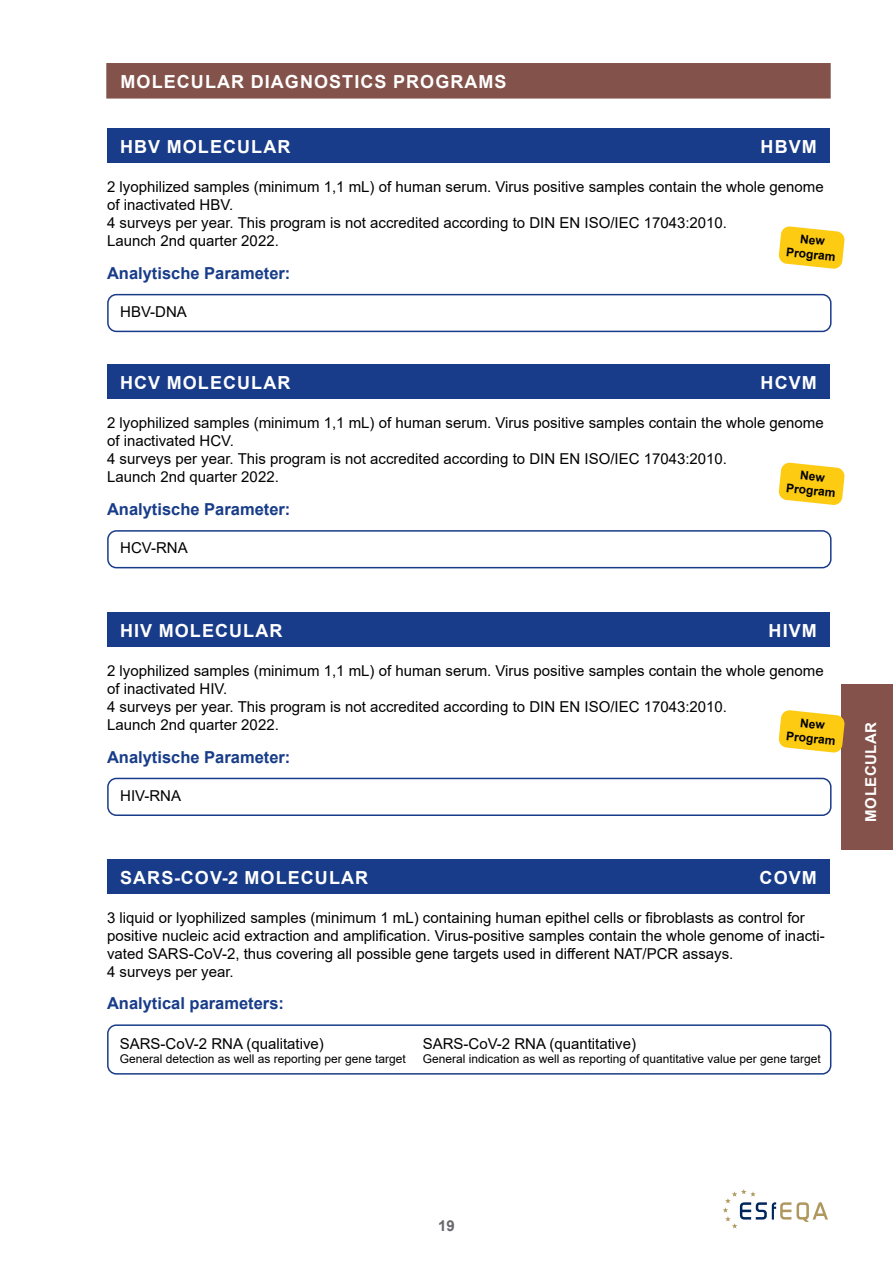
<style>
.page{position:relative;width:893px;height:1263px;background:#fff}
.page>*{position:absolute;margin:0;border:0;box-sizing:border-box;transform-origin:0 0}
.t1{font:700 18px "Arial";letter-spacing:.06em;color:#fff}
.t2{font:700 16.5px "Arial";color:#183c89}
.t3{font:15px/18px "Arial";color:#000}
.t4{font:700 15px "Arial";letter-spacing:.035em;color:#fff}
.t5{font:700 15px "Arial";color:#68676c}
.t6{font:12px "Arial";color:#000}
.t7{font:700 12px/14.4px "Arial";color:#000;text-align:center}
</style>
<div class="page">
<svg style="left:723px;top:1189px;width:105px;height:39px"></svg>
<div style="left:842px;top:684px;width:51px;height:165px;background:#84524a"></div>
<div style="left:107px;top:1024px;width:724px;height:50px;border:2px solid #183c89;border-radius:9px"></div>
<div style="left:107px;top:860px;width:723px;height:34px;background:#183c89"></div>
<div style="left:106px;top:63px;width:725px;height:36px;background:#83524a;border:2px solid #83524a"></div>
<div style="left:107px;top:128px;width:723px;height:34px;background:#183c89"></div>
<div style="left:107px;top:294px;width:724px;height:38px;border:2px solid #183c89;border-radius:9px"></div>
<svg style="left:778px;top:226px;width:67px;height:43px"></svg>
<div style="left:107px;top:364px;width:723px;height:34px;background:#183c89"></div>
<div style="left:107px;top:530px;width:724px;height:38px;border:2px solid #183c89;border-radius:9px"></div>
<svg style="left:778px;top:462px;width:67px;height:43px"></svg>
<div style="left:107px;top:612px;width:723px;height:34px;background:#183c89"></div>
<div style="left:107px;top:778px;width:724px;height:38px;border:2px solid #183c89;border-radius:9px"></div>
<svg style="left:778px;top:710px;width:67px;height:43px"></svg>
<p class="t1" style="left:121px;top:69px;width:388px">MOLECULAR DIAGNOSTICS PROGRAMS</p>
<p class="t1" style="left:120px;top:134px;width:172px">HBV MOLECULAR</p>
<p class="t1" style="left:761px;top:134px;width:58px">HBVM</p>
<p class="t3" style="left:107px;top:178px;width:718px">2 lyophilized samples (minimum 1,1 mL) of human serum. Virus positive samples contain the whole genome of inactivated HBV.<br>4 surveys per year. This program is not accredited according to DIN EN ISO/IEC 17043:2010.<br>Launch 2nd quarter 2022.</p>
<p class="t2" style="left:107px;top:261px;width:185px">Analytische Parameter:</p>
<p class="t3" style="left:120px;top:302px;width:68px">HBV-DNA</p>
<p class="t7" style="left:789px;top:230px;width:51px;rotate:6deg">New<br>Program</p>
<p class="t1" style="left:120px;top:370px;width:172px">HCV MOLECULAR</p>
<p class="t1" style="left:761px;top:370px;width:58px">HCVM</p>
<p class="t3" style="left:107px;top:414px;width:718px">2 lyophilized samples (minimum 1,1 mL) of human serum. Virus positive samples contain the whole genome of inactivated HCV.<br>4 surveys per year. This program is not accredited according to DIN EN ISO/IEC 17043:2010.<br>Launch 2nd quarter 2022.</p>
<p class="t2" style="left:107px;top:497px;width:185px">Analytische Parameter:</p>
<p class="t3" style="left:120px;top:539px;width:69px">HCV-RNA</p>
<p class="t7" style="left:789px;top:467px;width:51px;rotate:6deg">New<br>Program</p>
<p class="t1" style="left:120px;top:618px;width:164px">HIV MOLECULAR</p>
<p class="t1" style="left:769px;top:618px;width:50px">HIVM</p>
<p class="t3" style="left:107px;top:661px;width:718px">2 lyophilized samples (minimum 1,1 mL) of human serum. Virus positive samples contain the whole genome of inactivated HIV.<br>4 surveys per year. This program is not accredited according to DIN EN ISO/IEC 17043:2010.<br>Launch 2nd quarter 2022.</p>
<p class="t2" style="left:107px;top:745px;width:185px">Analytische Parameter:</p>
<p class="t3" style="left:120px;top:786px;width:62px">HIV-RNA</p>
<p class="t7" style="left:789px;top:714px;width:51px;rotate:6deg">New<br>Program</p>
<p class="t1" style="left:120px;top:864px;width:250px">SARS-COV-2 MOLECULAR</p>
<p class="t1" style="left:760px;top:864px;width:59px">COVM</p>
<p class="t3" style="left:107px;top:908px;width:719px">3 liquid or lyophilized samples (minimum 1 mL) containing human epithel cells or fibroblasts as control for positive nucleic acid extraction and amplification. Virus-positive samples contain the whole genome of inacti&shy;vated SARS-CoV-2, thus covering all possible gene targets used in different NAT/PCR assays.<br>4 surveys per year.</p>
<p class="t2" style="left:107px;top:992px;width:178px">Analytical parameters:</p>
<p class="t3" style="left:120px;top:1034px;width:206px">SARS-CoV-2 RNA (qualitative)</p>
<p class="t3" style="left:423px;top:1034px;width:215px">SARS-CoV-2 RNA (quantitative)</p>
<p class="t6" style="left:120px;top:1050px;width:288px">General detection as well as reporting per gene target</p>
<p class="t6" style="left:423px;top:1050px;width:400px">General indication as well as reporting of quantitative value per gene target</p>
<p class="t4" style="left:860px;top:822px;width:102px;rotate:-90deg">MOLECULAR</p>
<p class="t5" style="left:438px;top:1215px;width:18px">19</p>
</div>
